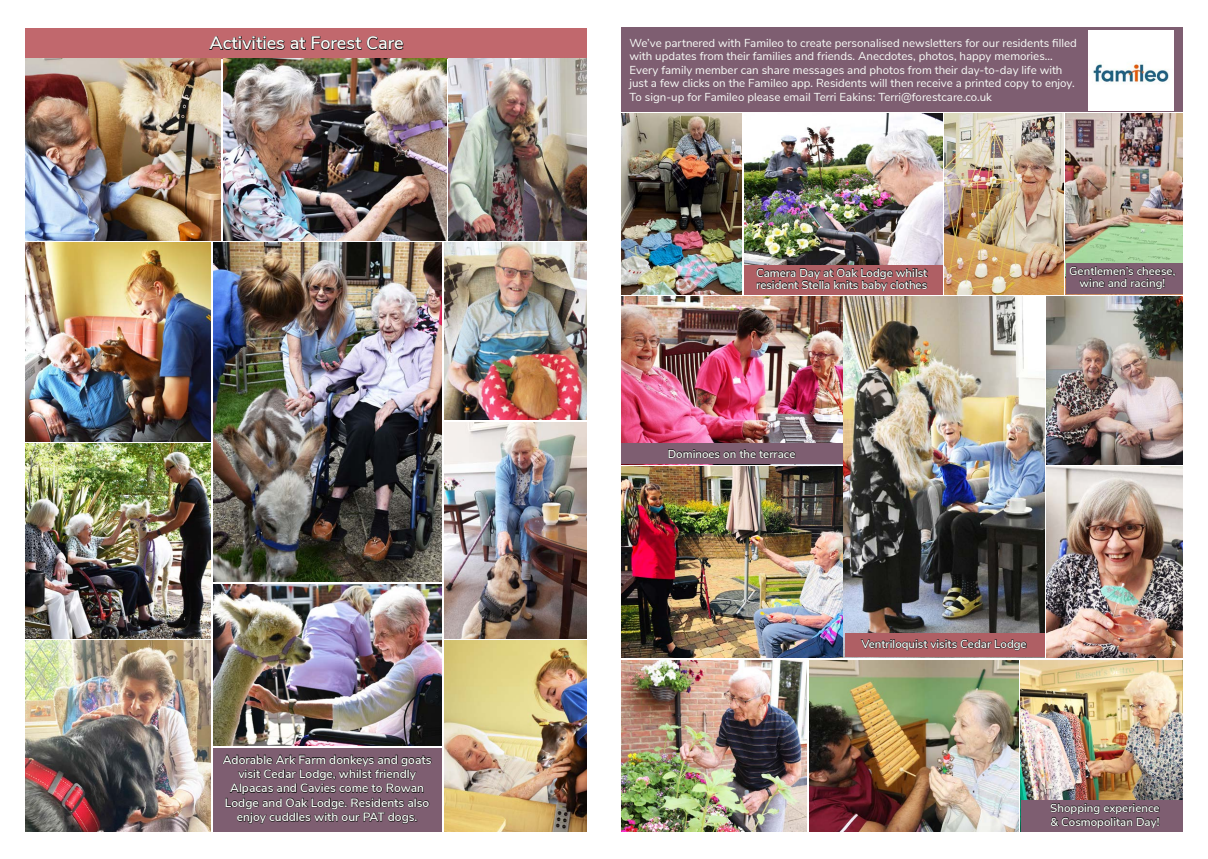
<style>
.page{position:relative;width:1208px;height:859px;background:#fff}
.page>*{position:absolute;margin:0;border:0;box-sizing:border-box;transform-origin:0 0}
.t1{font:600 18px "Nunito Sans";color:#fafdf9}
.t2{font:600 12px/14.4px "Nunito Sans";color:#fafdf9;text-align:center}
.t3{font:11.5px/13.5px "Nunito Sans";color:#fafdf9}
.t4{font:600 11.5px/12px "Nunito Sans";color:#fafdf9}
</style>
<div class="page">
<img style="left:26px;top:443px;width:184px;height:388px">
<img style="left:444px;top:423px;width:143px;height:408px">
<img style="left:213px;top:584px;width:228px;height:162px">
<div style="left:621px;top:28px;width:561px;height:84px;background:#7e5e71"></div>
<img style="left:744px;top:113px;width:198px;height:152px">
<img style="left:945px;top:113px;width:237px;height:181px">
<img style="left:621px;top:297px;width:221px;height:146px">
<img style="left:621px;top:466px;width:221px;height:191px">
<img style="left:621px;top:661px;width:185px;height:170px">
<img style="left:844px;top:297px;width:200px;height:360px">
<img style="left:1046px;top:466px;width:136px;height:191px">
<img style="left:1020px;top:661px;width:162px;height:170px">
<div style="left:26px;top:28px;width:561px;height:31px;background:#c1686d"></div>
<img style="left:1089px;top:30px;width:85px;height:80px">
<img style="left:809px;top:661px;width:209px;height:170px">
<svg style="left:209px;top:36px;width:75px;height:14px"></svg>
<svg style="left:290px;top:38px;width:16px;height:12px"></svg>
<svg style="left:312px;top:36px;width:49px;height:14px"></svg>
<svg style="left:367px;top:36px;width:36px;height:14px"></svg>
<img style="left:1046px;top:297px;width:136px;height:167px">
<div style="left:621px;top:443px;width:221px;height:21px;background:#7e5e71"></div>
<svg style="left:668px;top:449px;width:127px;height:9px"></svg>
<img style="left:26px;top:59px;width:195px;height:181px">
<img style="left:448px;top:59px;width:139px;height:181px">
<img style="left:26px;top:243px;width:184px;height:198px">
<img style="left:213px;top:243px;width:228px;height:338px">
<img style="left:444px;top:242px;width:143px;height:177px">
<img style="left:223px;top:59px;width:223px;height:181px">
<img style="left:621px;top:113px;width:121px;height:181px">
<div style="left:213px;top:748px;width:228px;height:83px;background:#7e5e71"></div>
<svg style="left:223px;top:755px;width:208px;height:69px"></svg>
<div style="left:845px;top:634px;width:199px;height:23px;background:#af5f64"></div>
<svg style="left:861px;top:639px;width:165px;height:11px"></svg>
<div style="left:1021px;top:800px;width:161px;height:31px;background:#7e5e71"></div>
<svg style="left:1050px;top:803px;width:109px;height:25px"></svg>
<div style="left:744px;top:265px;width:198px;height:29px;background:#af5f64"></div>
<svg style="left:756px;top:268px;width:171px;height:23px"></svg>
<div style="left:1065px;top:263px;width:117px;height:31px;background:#7e5e71"></div>
<svg style="left:1069px;top:266px;width:106px;height:23px"></svg>
<h1 class="t1" style="left:210px;top:30px;width:196px">Activities at Forest Care</h1>
<p class="t2" style="left:223px;top:751px;width:210px">Adorable Ark Farm donkeys and goats visit Cedar Lodge, whilst friendly Alpacas and Cavies come to Rowan Lodge and Oak Lodge. Residents also enjoy cuddles with our PAT dogs.</p>
<p class="t3" style="left:629px;top:36px;width:449px">We’ve partnered with Famileo to create personalised newsletters for our residents filled with updates from their families and friends. Anecdotes, photos, happy memories...<br>Every family member can share messages and photos from their day-to-day life with just a few clicks on the Famileo app. Residents will then receive a printed copy to enjoy.<br>To sign-up for Famileo please email Terri Eakins: Terri@forestcare.co.uk</p>
<p class="t4" style="left:756px;top:266px;width:173px">Camera Day at Oak Lodge whilst resident Stella knits baby clothes</p>
<p class="t4" style="left:1069px;top:264px;width:108px;text-align:center">Gentlemen’s cheese, wine and racing!</p>
<p class="t4" style="left:667px;top:447px;width:129px">Dominoes on the terrace</p>
<p class="t4" style="left:861px;top:637px;width:167px">Ventriloquist visits Cedar Lodge</p>
<p class="t4" style="left:1050px;top:800px;width:111px;line-height:13.8px">Shopping experience &amp; Cosmopolitan Day!</p>
</div>
